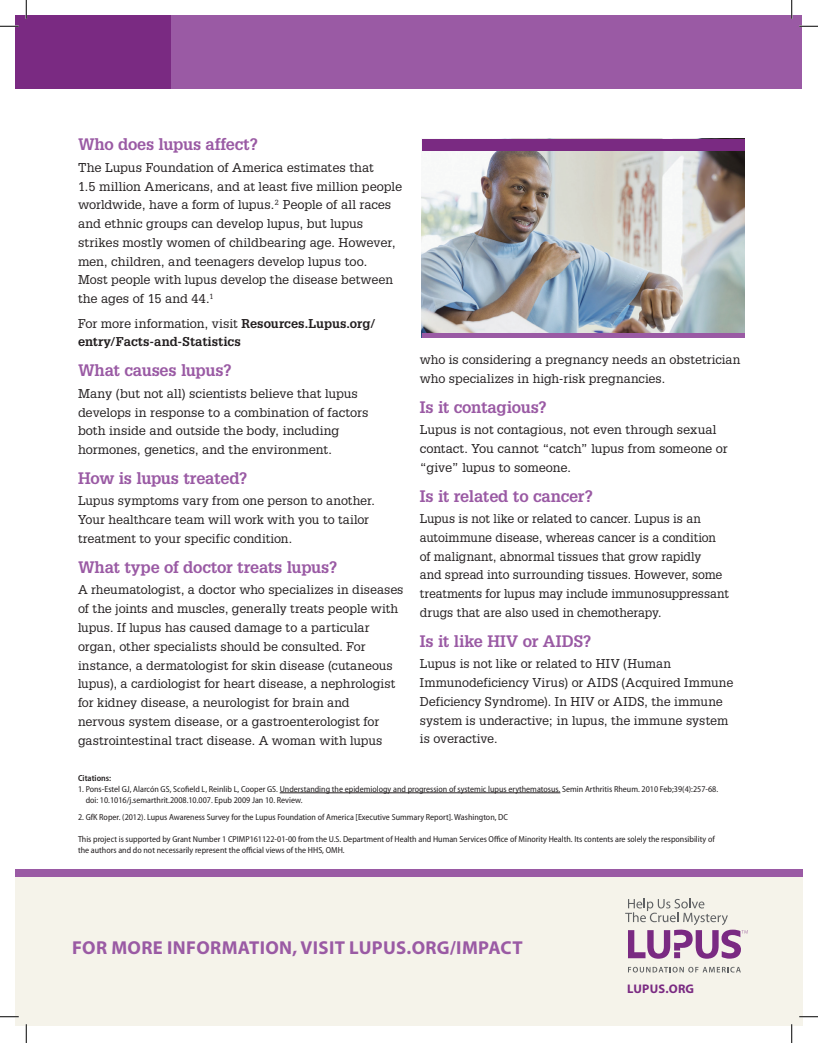
<style>
.page{position:relative;width:818px;height:1043px;background:#fff}
.page>*{position:absolute;margin:0;border:0;box-sizing:border-box;transform-origin:0 0}
.t1{font:700 18.75px "Myriad Pro";letter-spacing:.02em;color:#9a5aa4}
.t2{font:700 16.25px "Glypha";letter-spacing:-.015em;color:#9a5aa4}
.t3{font:12.5px/18.8px "Glypha";color:#231f20}
.t4{font:700 12.5px/18.8px "Glypha";color:#231f20}
.t5{font:700 12.5px "Myriad Pro";letter-spacing:.02em;color:#7a2a82}
.t6{font:semi-condensed 8.75px/11.2px "Myriad Pro";color:#231f20}
.t7{font:600 semi-condensed 8.75px "Myriad Pro";color:#231f20}
.s1{font-weight:400}
</style>
<div class="page">
<div style="left:15px;top:15px;width:156px;height:73px;background:#7a2a82"></div>
<div style="left:171px;top:15px;width:630px;height:73px;background:#9a5aa4"></div>
<hr style="left:280px;top:792px;width:280px;height:1px;background:#231f20">
<div style="left:15px;top:872px;width:787px;height:153px;background:#f5f3ea"></div>
<div style="left:15px;top:868px;width:787px;height:8px;background:#9a5aa4"></div>
<svg style="left:628px;top:966px;width:112px;height:6px"></svg>
<svg style="left:625px;top:898px;width:122px;height:60px"></svg>
<img style="left:422px;top:150px;width:322px;height:183px">
<div style="left:422px;top:333px;width:322px;height:5px;background:#9a5aa4"></div>
<div style="left:422px;top:138px;width:322px;height:12px;background:#7a2a82"></div>
<svg style="left:0;top:25px;width:19px;height:2px"></svg>
<svg style="left:799px;top:25px;width:19px;height:2px"></svg>
<svg style="left:0;top:1016px;width:19px;height:1px"></svg>
<svg style="left:799px;top:1015px;width:19px;height:2px"></svg>
<svg style="left:25px;top:0;width:2px;height:19px"></svg>
<svg style="left:25px;top:1024px;width:2px;height:18px"></svg>
<svg style="left:791px;top:0;width:1px;height:19px"></svg>
<svg style="left:790px;top:1024px;width:2px;height:18px"></svg>
<h2 class="t2" style="left:78px;top:134px;width:181px">Who does lupus affect?</h2>
<p class="t3" style="left:78px;top:158px;width:325px">The Lupus Foundation of America estimates that<br>1.5 million Americans, and at least five million people worldwide, have a form of lupus.<sup>2</sup> People of all races and ethnic groups can develop lupus, but lupus strikes mostly women of childbearing age. However, men, children, and teenagers develop lupus too.<br>Most people with lupus develop the disease between the ages of 15 and 44.<sup>1</sup></p>
<p class="t4" style="left:78px;top:313px;width:299px"><span class="s1">For more information, visit</span> Resources.Lupus.org/ entry/Facts-and-Statistics</p>
<h2 class="t2" style="left:78px;top:360px;width:155px">What causes lupus?</h2>
<p class="t3" style="left:78px;top:383px;width:292px">Many (but not all) scientists believe that lupus develops in response to a combination of factors both inside and outside the body, including hormones, genetics, and the environment.</p>
<h2 class="t2" style="left:78px;top:468px;width:171px">How is lupus treated?</h2>
<p class="t3" style="left:78px;top:491px;width:298px">Lupus symptoms vary from one person to another.<br>Your healthcare team will work with you to tailor treatment to your specific condition.</p>
<h2 class="t2" style="left:78px;top:557px;width:261px">What type of doctor treats lupus?</h2>
<p class="t3" style="left:78px;top:580px;width:327px">A rheumatologist, a doctor who specializes in diseases of the joints and muscles, generally treats people with lupus. If lupus has caused damage to a particular organ, other specialists should be consulted. For instance, a dermatologist for skin disease (cutaneous lupus), a cardiologist for heart disease, a nephrologist for kidney disease, a neurologist for brain and<br>nervous system disease, or a gastroenterologist for gastrointestinal tract disease. A woman with lupus</p>
<p class="t3" style="left:420px;top:349px;width:322px">who is considering a pregnancy needs an obstetrician who specializes in high-risk pregnancies.</p>
<h2 class="t2" style="left:420px;top:396px;width:128px">Is it contagious?</h2>
<p class="t3" style="left:420px;top:420px;width:309px">Lupus is not contagious, not even through sexual contact. You cannot “catch” lupus from someone or “give” lupus to someone.</p>
<h2 class="t2" style="left:420px;top:485px;width:174px">Is it related to cancer?</h2>
<p class="t3" style="left:420px;top:509px;width:310px">Lupus is not like or related to cancer. Lupus is an autoimmune disease, whereas cancer is a condition of malignant, abnormal tissues that grow rapidly<br>and spread into surrounding tissues. However, some treatments for lupus may include immunosuppressant drugs that are also used in chemotherapy.</p>
<h2 class="t2" style="left:420px;top:630px;width:173px">Is it like HIV or AIDS?</h2>
<p class="t3" style="left:420px;top:654px;width:315px">Lupus is not like or related to HIV (Human Immunodeficiency Virus) or AIDS (Acquired Immune Deficiency Syndrome). In HIV or AIDS, the immune system is underactive; in lupus, the immune system is overactive.</p>
<p class="t7" style="left:78px;top:773px;width:35px">Citations:</p>
<p class="t6" style="left:86px;top:783px;width:634px;text-indent:-8px">1. Pons-Estel GJ, Alarcón GS, Scofield L, Reinlib L, Cooper GS. Understanding the epidemiology and progression of systemic lupus erythematosus. Semin Arthritis Rheum. 2010 Feb;39(4):257-68. doi: 10.1016/j.semarthrit.2008.10.007. Epub 2009 Jan 10. Review.</p>
<p class="t6" style="left:78px;top:811px;width:431px">2. GfK Roper. (2012). Lupus Awareness Survey for the Lupus Foundation of America [Executive Summary Report]. Washington, DC</p>
<p class="t6" style="left:78px;top:833px;width:638px">This project is supported by Grant Number 1 CPIMP161122-01-00 from the U.S. Department of Health and Human Services Office of Minority Health. Its contents are solely the responsibility of the authors and do not necessarily represent the official views of the HHS, OMH.</p>
<h1 class="t1" style="left:72px;top:935px;width:452px">FOR MORE INFORMATION, VISIT LUPUS.ORG/IMPACT</h1>
<p class="t5" style="left:627px;top:980px;width:68px">LUPUS.ORG</p>
</div>
